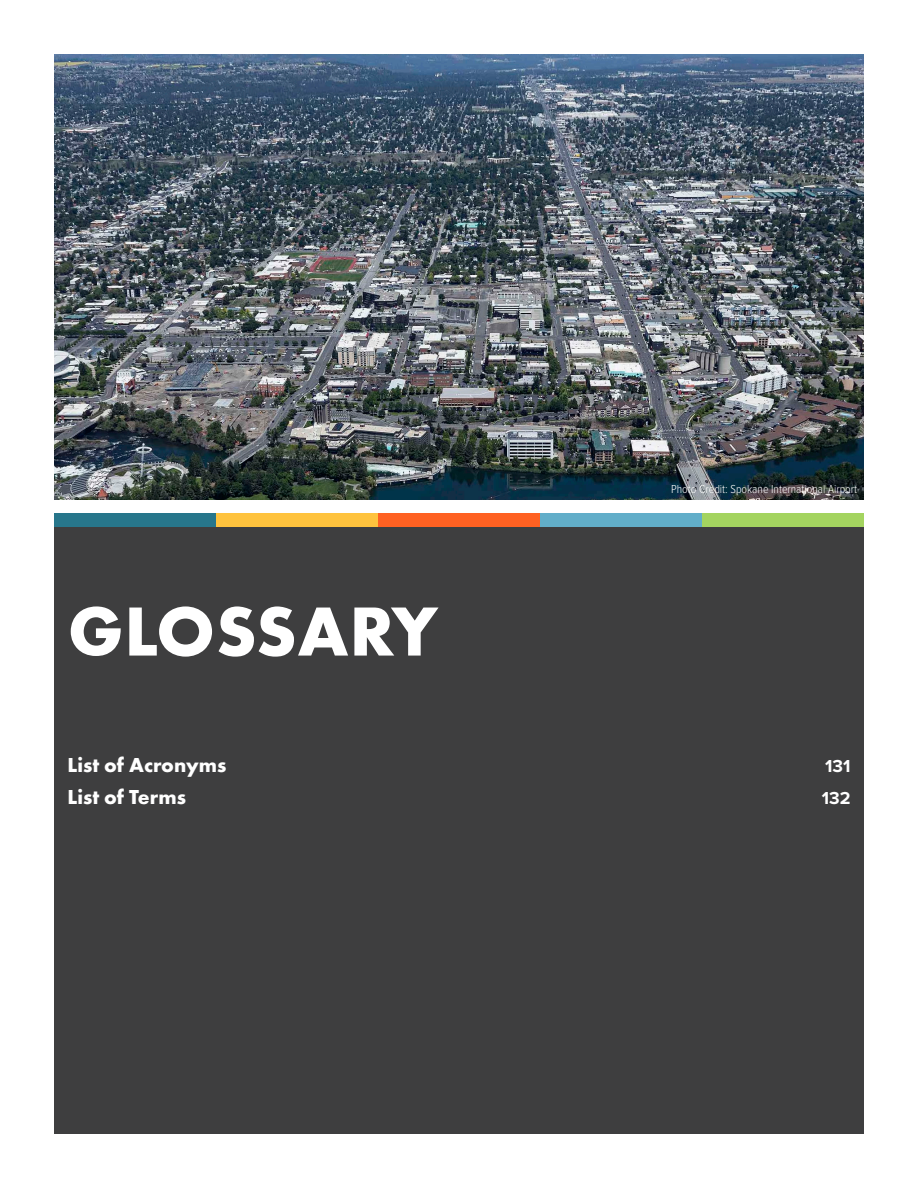
<style>
.page{position:relative;width:918px;height:1188px;background:#fff}
.page>*{position:absolute;margin:0;border:0;box-sizing:border-box;transform-origin:0 0}
.Chapter_-_Name{font:700 72px "Futura PT";letter-spacing:.01em;color:#fff}
.t1{font:700 21px "Futura PT";color:#fff}
.t2{font:700 18px "Proxima Nova";color:#fff}
.Normal_Text{font:300 12px "Proxima Nova Cond";color:#fff}
</style>
<div class="page">
<div style="left:54px;top:513px;width:810px;height:621px;background:#3e3e3f"></div>
<div style="left:702px;top:513px;width:162px;height:13px;background:#a4d460"></div>
<div style="left:540px;top:513px;width:162px;height:13px;background:#62aec9"></div>
<div style="left:378px;top:513px;width:162px;height:13px;background:#ff6122"></div>
<div style="left:216px;top:513px;width:162px;height:13px;background:#ffc33e"></div>
<div style="left:54px;top:513px;width:162px;height:13px;background:#27768b"></div>
<img style="left:54px;top:54px;width:810px;height:446px">
<p class="Chapter_-_Name" style="left:68px;top:585px;width:371px">GLOSSARY</p>
<p class="Normal_Text" style="left:671px;top:480px;width:187px">Photo Credit: Spokane International Airport</p>
<p class="t1" style="left:68px;top:751px;width:161px">List of Acronyms</p>
<p class="t2" style="left:825px;top:753px;width:27px">131</p>
<p class="t1" style="left:68px;top:783px;width:120px">List of Terms</p>
<p class="t2" style="left:822px;top:785px;width:30px">132</p>
</div>
